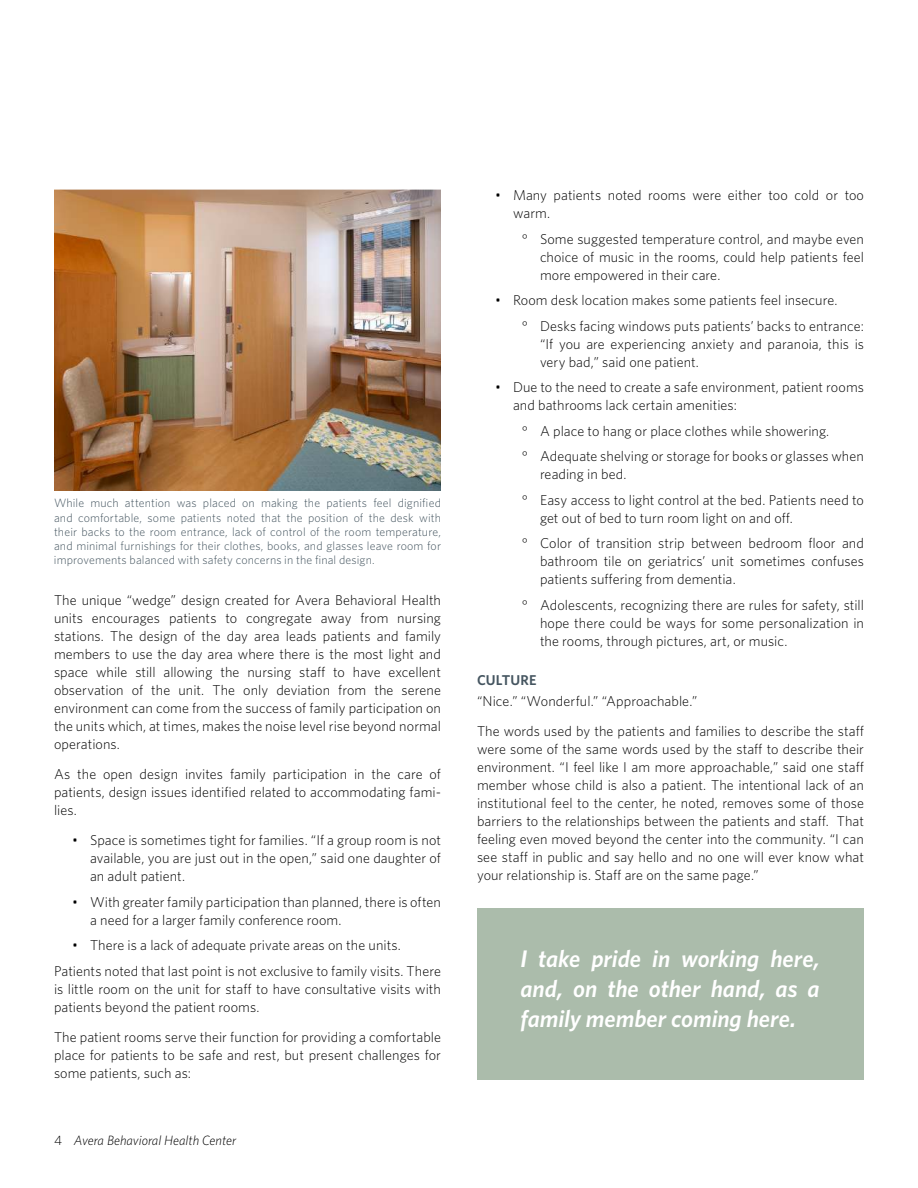
<style>
.page{position:relative;width:918px;height:1188px;background:#fff}
.page>*{position:absolute;margin:0;border:0;box-sizing:border-box;transform-origin:0 0}
.t1{font:italic 600 24px/30px "Whitney";color:#fff;text-align:justify}
.t2{font:300 14.25px/18px "Whitney";letter-spacing:.005em;color:#000}
.t3{font:600 14.25px "Whitney";letter-spacing:.015em;color:#455560}
.t4{font:italic 300 13.5px "Whitney";color:#000}
.t5{font:300 12px/14.2px "Whitney";letter-spacing:.01em;color:#455560;text-align:justify}
.s1{font-style:normal}
</style>
<div class="page">
<img style="left:54px;top:189px;width:387px;height:301px">
<div style="left:477px;top:909px;width:386px;height:171px;background:#abbcab"></div>
<p class="t5" style="left:54px;top:497px;width:389px">While much attention was placed on making the patients feel dignified and comfortable, some patients noted that the position of the desk with their backs to the room entrance, lack of control of the room temperature, and minimal furnishings for their clothes, books, and glasses leave room for improvements balanced with safety concerns in the final design.</p>
<p class="t2" style="left:54px;top:592px;width:389px;text-align:justify">The unique “wedge” design created for Avera Behavioral Health units encourages patients to congregate away from nursing stations. The design of the day area leads patients and family members to use the day area where there is the most light and space while still allowing the nursing staff to have excellent observation of the unit. The only deviation from the serene environment can come from the success of family participation on the units which, at times, makes the noise level rise beyond normal operations.</p>
<p class="t2" style="left:54px;top:766px;width:389px;text-align:justify">As the open design invites family participation in the care of patients, design issues identified related to accommodating fami&shy;lies.</p>
<p class="t2" style="left:90px;top:832px;width:353px;text-align:justify;text-indent:-18px">• Space is sometimes tight for families. “If a group room is not available, you are just out in the open,” said one daughter of an adult patient.</p>
<p class="t2" style="left:90px;top:894px;width:352px;text-indent:-18px">• With greater family participation than planned, there is often a need for a larger family conference room.</p>
<p class="t2" style="left:54px;top:933px;width:389px;line-height:25.5px;text-indent:18px">• There is a lack of adequate private areas on the units.<br>Patients noted that last point is not exclusive to family visits. There</p>
<p class="t2" style="left:54px;top:981px;width:388px">is little room on the unit for staff to have consultative visits with patients beyond the patient rooms.</p>
<p class="t2" style="left:54px;top:1029px;width:389px;text-align:justify">The patient rooms serve their function for providing a comfortable place for patients to be safe and rest, but present challenges for some patients, such as:</p>
<p class="t4" style="left:54px;top:1134px;width:184px"><span class="s1">4</span> Avera Behavioral Health Center</p>
<p class="t2" style="left:513px;top:187px;width:353px;text-indent:-18px">• Many patients noted rooms were either too cold or too warm.</p>
<p class="t2" style="left:540px;top:231px;width:325px;text-align:justify;text-indent:-18px">° Some suggested temperature control, and maybe even choice of music in the rooms, could help patients feel more empowered in their care.</p>
<p class="t2" style="left:522px;top:288px;width:344px;line-height:25.5px;text-indent:-27px">• Room desk location makes some patients feel insecure.<br>° Desks facing windows puts patients’ backs to entrance:</p>
<p class="t2" style="left:540px;top:336px;width:325px">“If you are experiencing anxiety and paranoia, this is very bad,” said one patient.</p>
<p class="t2" style="left:513px;top:379px;width:352px;text-indent:-18px">• Due to the need to create a safe environment, patient rooms and bathrooms lack certain amenities:</p>
<p class="t2" style="left:522px;top:419px;width:343px;line-height:25.5px">° A place to hang or place clothes while showering.<br>° Adequate shelving or storage for books or glasses when</p>
<p class="t2" style="left:522px;top:462px;width:344px;line-height:25.5px;text-indent:18px">reading in bed.<br>° Easy access to light control at the bed. Patients need to</p>
<p class="t2" style="left:522px;top:506px;width:343px;line-height:25.5px;text-indent:18px">get out of bed to turn room light on and off.<br>° Color of transition strip between bedroom floor and</p>
<p class="t2" style="left:540px;top:553px;width:326px">bathroom tile on geriatrics’ unit sometimes confuses patients suffering from dementia.</p>
<p class="t2" style="left:540px;top:597px;width:326px;text-align:justify;text-indent:-18px">° Adolescents, recognizing there are rules for safety, still hope there could be ways for some personalization in the rooms, through pictures, art, or music.</p>
<p class="t3" style="left:477px;top:674px;width:61px">CULTURE</p>
<p class="t2" style="left:477px;top:687px;width:388px;line-height:30px">“Nice.” “Wonderful.” “Approachable.”<br>The words used by the patients and families to describe the staff</p>
<p class="t2" style="left:477px;top:741px;width:389px;text-align:justify">were some of the same words used by the staff to describe their environment. “I feel like I am more approachable,” said one staff member whose child is also a patient. The intentional lack of an institutional feel to the center, he noted, removes some of those barriers to the relationships between the patients and staff. That feeling even moved beyond the center into the community. “I can see staff in public and say hello and no one will ever know what your relationship is. Staff are on the same page.”</p>
<h1 class="t1" style="left:520px;top:945px;width:301px">I take pride in working here, and, on the other hand, as a family member coming here.</h1>
</div>
